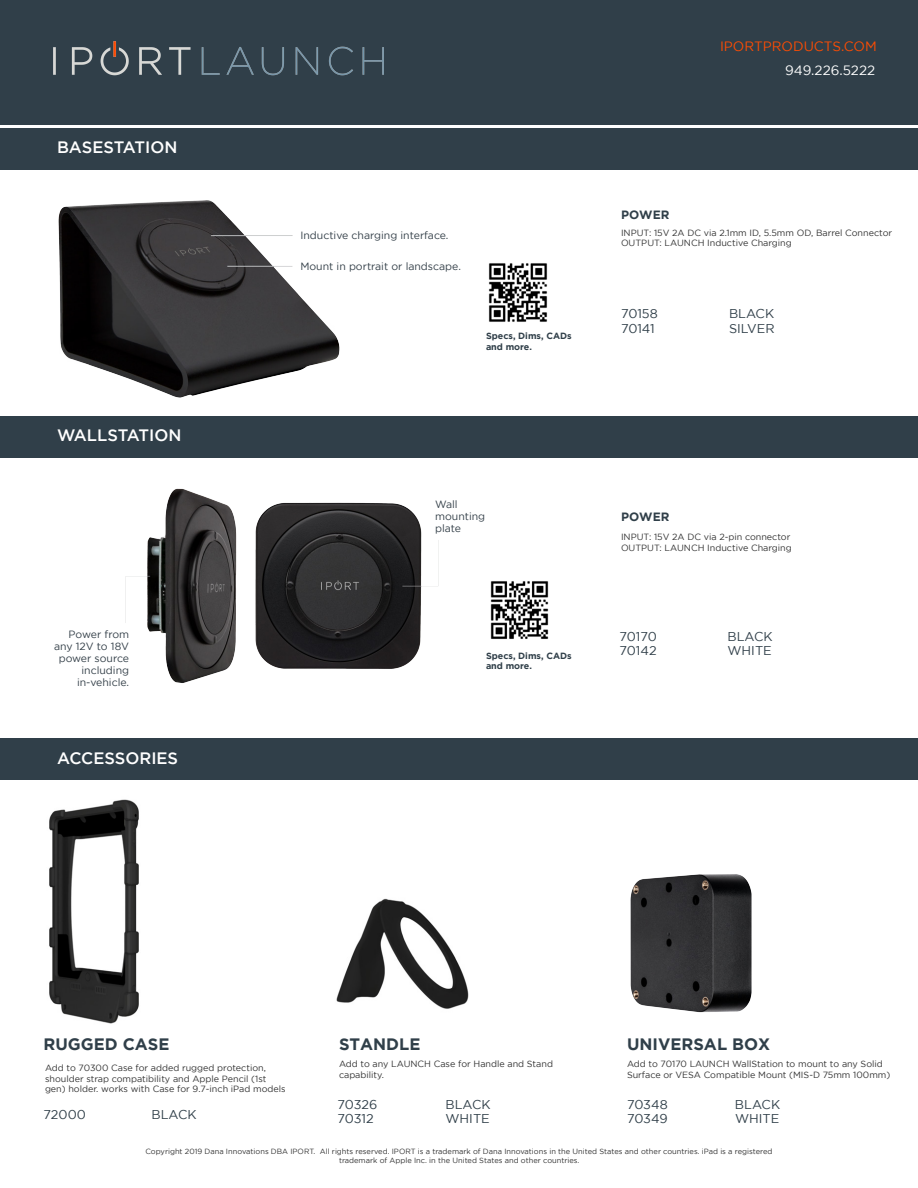
<style>
.page{position:relative;width:918px;height:1188px;background:#fff}
.page>*{position:absolute;margin:0;border:0;box-sizing:border-box;transform-origin:0 0}
.t1{font:500 16.5px "Gotham";color:#fff}
.t2{font:700 16.5px "Gotham";color:#303f49}
.t3{font:13.5px "Gotham";color:#fc4c03}
.t4{font:13.5px "Gotham";color:#fff}
.t5{font:12.75px "Gotham";color:#303f49}
.t6{font:700 12px "Gotham";color:#303f49}
.t7{font:10.5px/12px "Gotham";color:#333f48}
.t8{font:9px/10.5px "Gotham";color:#333}
.t9{font:700 9px/10.5px "Gotham";color:#303f49}
.t10{font:7.5px/9px "Gotham";color:#333;text-align:center}
</style>
<div class="page">
<div style="left:0;top:128px;width:918px;height:42px;background:#303f49"></div>
<div style="left:0;top:0;width:918px;height:125px;background:#303f49"></div>
<div style="left:0;top:416px;width:918px;height:42px;background:#303f49"></div>
<div style="left:0;top:738px;width:918px;height:42px;background:#303f49"></div>
<img style="left:53px;top:41px;width:331px;height:35px">
<img style="left:336px;top:898px;width:133px;height:111px">
<img style="left:49px;top:799px;width:90px;height:225px">
<img style="left:58px;top:200px;width:282px;height:198px">
<img style="left:125px;top:488px;width:314px;height:195px">
<img style="left:630px;top:874px;width:122px;height:139px">
<div style="left:297px;top:228px;width:167px;height:48px;background:#fff"></div>
<div style="left:430px;top:497px;width:80px;height:39px;background:#fff"></div>
<div style="left:33px;top:626px;width:99px;height:77px;background:#fff"></div>
<img style="left:488px;top:263px;width:60px;height:59px">
<img style="left:490px;top:581px;width:59px;height:58px">
<h1 class="t1" style="left:57px;top:138px;width:122px">BASESTATION</h1>
<h1 class="t1" style="left:57px;top:426px;width:126px">WALLSTATION</h1>
<p class="t7" style="left:54px;top:629px;width:77px;text-align:right">Power from any 12V to 18V power source including in-vehicle.</p>
<h1 class="t1" style="left:57px;top:748px;width:123px">ACCESSORIES</h1>
<h2 class="t3" style="left:720px;top:38px;width:158px">IPORTPRODUCTS.COM</h2>
<h2 class="t4" style="left:785px;top:63px;width:92px">949.226.5222</h2>
<p class="t7" style="left:300px;top:230px;width:150px">Inductive charging interface.</p>
<p class="t7" style="left:300px;top:260px;width:162px">Mount in portrait or landscape.</p>
<p class="t9" style="left:486px;top:330px;width:87px">Specs, Dims, CADs and more.</p>
<h3 class="t6" style="left:621px;top:208px;width:50px">POWER</h3>
<p class="t8" style="left:621px;top:227px;width:273px">INPUT: 15V 2A DC via 2.1mm ID, 5.5mm OD, Barrel Connector<br>OUTPUT: LAUNCH Inductive Charging</p>
<h3 class="t5" style="left:621px;top:306px;width:38px">70158</h3>
<h3 class="t5" style="left:729px;top:306px;width:47px">BLACK</h3>
<h3 class="t5" style="left:621px;top:321px;width:35px">70141</h3>
<h3 class="t5" style="left:729px;top:321px;width:47px">SILVER</h3>
<p class="t7" style="left:435px;top:498px;width:52px">Wall mounting plate</p>
<p class="t9" style="left:486px;top:650px;width:87px">Specs, Dims, CADs and more.</p>
<h3 class="t6" style="left:621px;top:509px;width:50px">POWER</h3>
<p class="t8" style="left:621px;top:531px;width:172px">INPUT: 15V 2A DC via 2-pin connector<br>OUTPUT: LAUNCH Inductive Charging</p>
<h3 class="t5" style="left:620px;top:629px;width:39px">70170</h3>
<h3 class="t5" style="left:728px;top:629px;width:47px">BLACK</h3>
<h3 class="t5" style="left:620px;top:644px;width:39px">70142</h3>
<h3 class="t5" style="left:728px;top:644px;width:46px">WHITE</h3>
<h1 class="t2" style="left:44px;top:1035px;width:128px">RUGGED CASE</h1>
<h1 class="t2" style="left:627px;top:1035px;width:145px">UNIVERSAL BOX</h1>
<h1 class="t2" style="left:339px;top:1035px;width:83px">STANDLE</h1>
<p class="t8" style="left:45px;top:1062px;width:244px">Add to 70300 Case for added rugged protection, shoulder strap compatibility and Apple Pencil (1st gen) holder. works with Case for 9.7-inch iPad models.</p>
<h3 class="t5" style="left:44px;top:1107px;width:44px">72000</h3>
<h3 class="t5" style="left:151px;top:1107px;width:47px">BLACK</h3>
<p class="t8" style="left:339px;top:1057px;width:216px;line-height:12px">Add to any LAUNCH Case for Handle and Stand capability.</p>
<p class="t8" style="left:627px;top:1057px;width:265px;line-height:12px">Add to 70170 LAUNCH WallStation to mount to any Solid<br>Surface or VESA Compatible Mount (MIS-D 75mm 100mm)</p>
<h3 class="t5" style="left:338px;top:1097px;width:42px">70326</h3>
<h3 class="t5" style="left:445px;top:1097px;width:47px">BLACK</h3>
<h3 class="t5" style="left:338px;top:1112px;width:38px">70312</h3>
<h3 class="t5" style="left:445px;top:1112px;width:46px">WHITE</h3>
<h3 class="t5" style="left:627px;top:1097px;width:42px">70348</h3>
<h3 class="t5" style="left:735px;top:1097px;width:47px">BLACK</h3>
<h3 class="t5" style="left:627px;top:1112px;width:42px">70349</h3>
<h3 class="t5" style="left:735px;top:1112px;width:46px">WHITE</h3>
<p class="t10" style="left:146px;top:1146px;width:629px">Copyright 2019 Dana Innovations DBA IPORT. All rights reserved. IPORT is a trademark of Dana Innovations in the United States and other countries. iPad is a registered trademark of Apple Inc. in the United States and other countries.</p>
</div>
